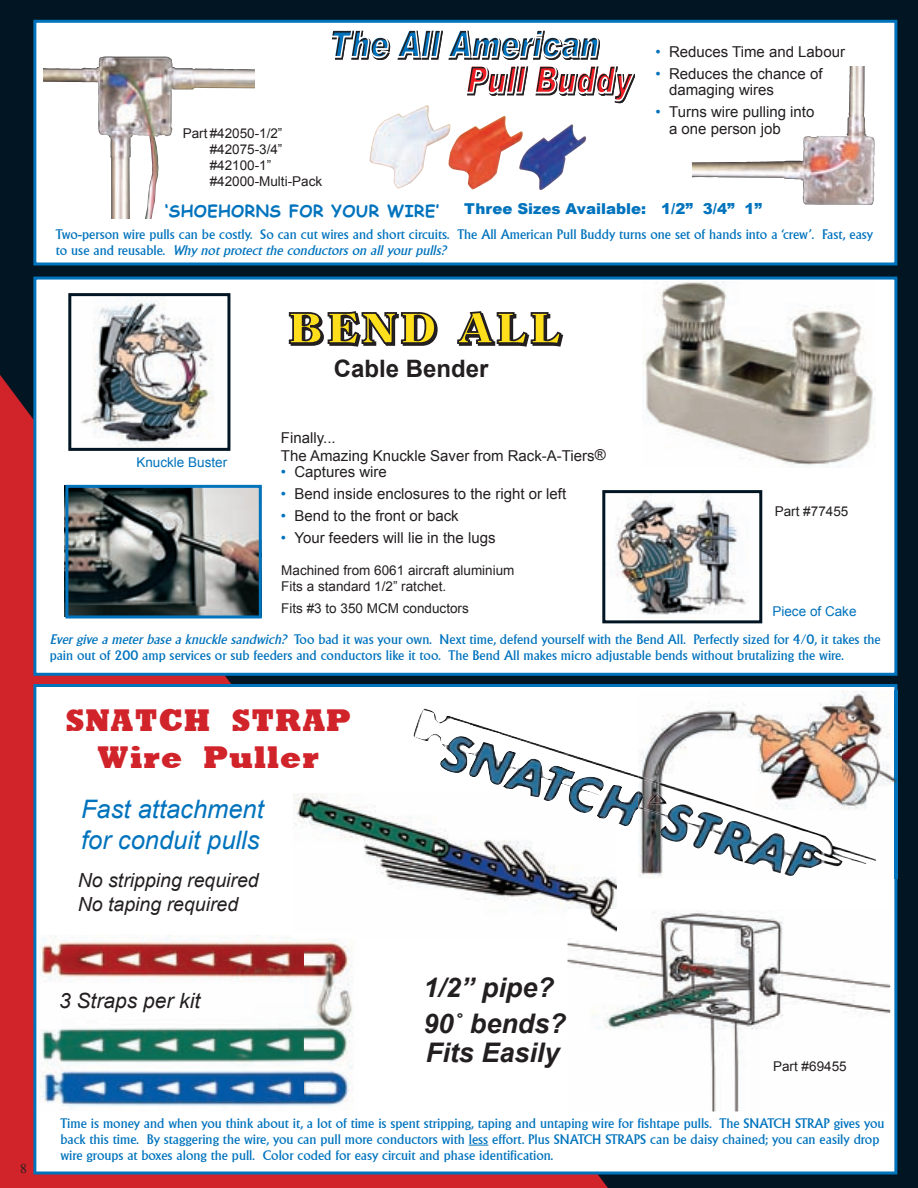
<style>
.page{position:relative;width:918px;height:1188px;background:#011622}
.page>*{position:absolute;margin:0;border:0;box-sizing:border-box;transform-origin:0 0}
.t1{font:800 31.5px/37.8px "Rockney";letter-spacing:.025em;color:#d1232a;text-align:center}
.t2{font:italic 700 27px/36px "Arial";color:#231f20}
.t3{font:italic 25.5px/30.6px "Arial";color:#0073bd}
.t4{font:700 24px "Arial";color:#231f20}
.t5{font:italic 21px "Arial";color:#231f20}
.t6{font:italic 19.5px/23.4px "Arial";color:#231f20}
.t7{font:700 16.5px "Comic Sans MS";letter-spacing:.025em;color:#0073bd}
.t8{font:15px/16.5px "Arial";color:#231f20}
.t9{font:900 15px "Arial";color:#0073bd}
.t10{font:13.5px/16.2px "Alberta";color:#0073bd}
.t11{font:13.5px/16.2px "Arial";color:#231f20}
.t12{font:13.5px "Arial";color:#0073bd}
.t13{font:13.5px "Times New Roman";color:#231f20}
.s1{color:#0072bc}
.s2{font-style:italic}
</style>
<div class="page">
<svg style="left:0;top:375px;width:618px;height:813px;fill:#d1232a"></svg>
<div style="left:35px;top:21px;width:861px;height:243px;background:#fff"></div>
<div style="left:33px;top:20px;width:864px;height:246px;border:3px solid #0073bd"></div>
<div style="left:35px;top:278px;width:861px;height:396px;background:#fff"></div>
<div style="left:33px;top:277px;width:864px;height:399px;border:3px solid #0073bd"></div>
<div style="left:33px;top:684px;width:864px;height:490px;background:#fff"></div>
<img style="left:43px;top:56px;width:212px;height:163px">
<svg style="left:330px;top:19px;width:305px;height:85px"></svg>
<img style="left:692px;top:66px;width:183px;height:139px">
<img style="left:369px;top:105px;width:217px;height:85px">
<img style="left:643px;top:281px;width:233px;height:185px">
<svg style="left:289px;top:311px;width:149px;height:36px"></svg>
<svg style="left:457px;top:311px;width:107px;height:36px"></svg>
<img style="left:81px;top:297px;width:132px;height:150px">
<div style="left:68px;top:293px;width:162px;height:158px;border:3px solid #011622"></div>
<img style="left:69px;top:489px;width:189px;height:125px">
<div style="left:65px;top:485px;width:197px;height:133px;border:3px solid #0073bd"></div>
<img style="left:615px;top:494px;width:133px;height:121px">
<div style="left:602px;top:490px;width:160px;height:133px;border:3px solid #011622"></div>
<img style="left:568px;top:910px;width:322px;height:201px">
<img style="left:293px;top:793px;width:324px;height:145px">
<img style="left:568px;top:910px;width:49px;height:28px">
<svg style="left:469px;top:1145px;width:19px;height:1px"></svg>
<img style="left:39px;top:935px;width:319px;height:176px">
<img style="left:293px;top:935px;width:65px;height:3px">
<img style="left:436px;top:736px;width:202px;height:90px">
<img style="left:638px;top:691px;width:259px;height:187px">
<img style="left:638px;top:776px;width:238px;height:100px">
<p class="t8" style="left:656px;top:43px;width:191px"><span class="s1">•</span> Reduces Time and Labour</p>
<p class="t8" style="left:669px;top:65px;width:155px;text-indent:-14px"><span class="s1">•</span> Reduces the chance of damaging wires</p>
<p class="t8" style="left:669px;top:104px;width:147px;text-indent:-14px"><span class="s1">•</span> Turns wire pulling into a one person job</p>
<p class="t11" style="left:210px;top:125px;width:114px;text-indent:-27px">Part #42050-1/2” #42075-3/4” #42100-1” #42000-Multi-Pack</p>
<p class="t7" style="left:165px;top:199px;width:276px">‘SHOEHORNS FOR YOUR WIRE‛</p>
<p class="t9" style="left:464px;top:198px;width:299px">Three Sizes Available: 1/2” 3/4” 1”</p>
<p class="t10" style="left:56px;top:226px;width:819px">Two-person wire pulls can be costly. So can cut wires and short circuits. The All American Pull Buddy turns one set of hands into a ‘crew’. Fast, easy to use and reusable. <span class="s2">Why not protect the conductors on all your pulls?</span></p>
<p class="t12" style="left:136px;top:455px;width:92px">Knuckle Buster</p>
<h3 class="t4" style="left:334px;top:355px;width:156px">Cable Bender</h3>
<p class="t8" style="left:281px;top:429px;width:326px;line-height:18px">Finally...<br>The Amazing Knuckle Saver from Rack-A-Tiers®</p>
<p class="t8" style="left:281px;top:464px;width:108px"><span class="s1">•</span> Captures wire</p>
<p class="t8" style="left:281px;top:486px;width:287px"><span class="s1">•</span> Bend inside enclosures to the right or left</p>
<p class="t8" style="left:281px;top:508px;width:179px"><span class="s1">•</span> Bend to the front or back</p>
<p class="t8" style="left:281px;top:530px;width:216px"><span class="s1">•</span> Your feeders will lie in the lugs</p>
<p class="t11" style="left:281px;top:562px;width:235px">Machined from 6061 aircraft aluminium<br>Fits a standard 1/2” ratchet.</p>
<p class="t11" style="left:281px;top:600px;width:189px">Fits #3 to 350 MCM conductors</p>
<p class="t11" style="left:775px;top:503px;width:75px">Part #77455</p>
<p class="t12" style="left:772px;top:604px;width:86px">Piece of Cake</p>
<p class="t10" style="left:50px;top:631px;width:833px"><span class="s2">Ever give a meter base a knuckle sandwich?</span> Too bad it was your own. Next time, defend yourself with the Bend All. Perfectly sized for 4/0, it takes the pain out of 200 amp services or sub feeders and conductors like it too. The Bend All makes micro adjustable bends without brutalizing the wire.</p>
<h1 class="t1" style="left:66px;top:701px;width:287px">SNATCH STRAP<br>Wire Puller</h1>
<h3 class="t3" style="left:81px;top:794px;width:184px">Fast attachment for conduit pulls</h3>
<h3 class="t6" style="left:78px;top:869px;width:182px">No stripping required<br>No taping required</h3>
<p class="t13" style="left:20px;top:1161px;width:8px">8</p>
<h3 class="t5" style="left:59px;top:989px;width:143px">3 Straps per kit</h3>
<h2 class="t2" style="left:423px;top:969px;width:144px">1/2” pipe?<br>90˚ bends?</h2>
<h2 class="t2" style="left:426px;top:1035px;width:135px">Fits Easily</h2>
<p class="t11" style="left:773px;top:1058px;width:75px">Part #69455</p>
<p class="t10" style="left:60px;top:1115px;width:826px">Time is money and when you think about it, a lot of time is spent stripping, taping and untaping wire for fishtape pulls. The SNATCH STRAP gives you back this time. By staggering the wire, you can pull more conductors with less effort. Plus SNATCH STRAPS can be daisy chained; you can easily drop wire groups at boxes along the pull. Color coded for easy circuit and phase identification.</p>
</div>
